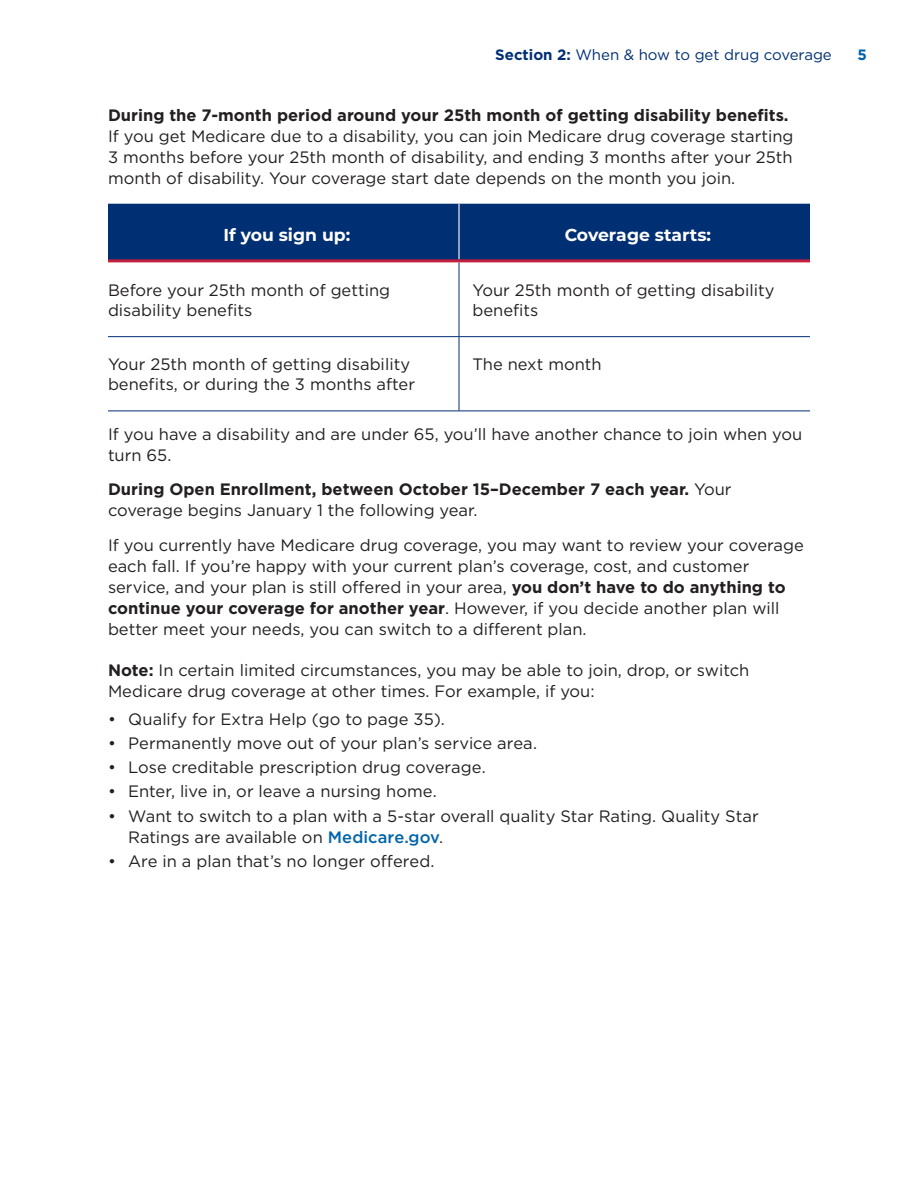
<style>
.page{position:relative;width:918px;height:1188px;background:#fff}
.page>*{position:absolute;margin:0;border:0;box-sizing:border-box;transform-origin:0 0}
.t1{font:700 17.25px "Montserrat";color:#fff}
.t2{font:16.5px/21px "Gotham";color:#231f20}
.t3{font:700 16.5px/21px "Gotham";color:#231f20}
.t4{font:15px "Gotham";color:#002f74}
.t5{font:700 15px "Gotham";color:#0164a9}
.s1{font-weight:700}
.s2{font-weight:400}
.s3{font-weight:500;color:#0164a9}
</style>
<div class="page">
<div style="left:108px;top:204px;width:702px;height:55px;background:#002f74"></div>
<hr style="left:458px;top:204px;width:2px;height:55px;background:#fff">
<hr style="left:459px;top:262px;width:1px;height:74px;background:#002f74">
<hr style="left:108px;top:336px;width:351px;height:1px;background:#002f74">
<hr style="left:459px;top:337px;width:1px;height:74px;background:#002f74">
<hr style="left:459px;top:336px;width:351px;height:1px;background:#002f74">
<hr style="left:108px;top:411px;width:351px;height:1px;background:#002f74">
<hr style="left:459px;top:411px;width:351px;height:1px;background:#002f74">
<hr style="left:108px;top:259px;width:351px;height:3px;background:#c51f3e">
<hr style="left:459px;top:259px;width:351px;height:3px;background:#c51f3e">
<p class="t4" style="left:495px;top:45px;width:338px"><span class="s1">Section 2:</span> When &amp; how to get drug coverage</p>
<p class="t5" style="left:858px;top:45px;width:11px">5</p>
<p class="t2" style="left:108px;top:105px;width:687px"><span class="s1">During the 7-month period around your 25th month of getting disability benefits.<br></span>If you get Medicare due to a disability, you can join Medicare drug coverage starting 3 months before your 25th month of disability, and ending 3 months after your 25th month of disability. Your coverage start date depends on the month you join.</p>
<h4 class="t1" style="left:223px;top:222px;width:128px">If you sign up:</h4>
<h4 class="t1" style="left:565px;top:222px;width:148px">Coverage starts:</h4>
<p class="t2" style="left:108px;top:280px;width:284px;line-height:19.8px">Before your 25th month of getting disability benefits</p>
<p class="t2" style="left:473px;top:280px;width:304px;line-height:19.8px">Your 25th month of getting disability benefits</p>
<p class="t2" style="left:108px;top:354px;width:309px;line-height:19.8px">Your 25th month of getting disability benefits, or during the 3 months after</p>
<p class="t2" style="left:473px;top:353px;width:131px">The next month</p>
<p class="t2" style="left:108px;top:423px;width:696px">If you have a disability and are under 65, you’ll have another chance to join when you turn 65.</p>
<p class="t3" style="left:108px;top:479px;width:625px">During Open Enrollment, between October 15–December 7 each year. <span class="s2">Your coverage begins January 1 the following year.</span></p>
<p class="t2" style="left:108px;top:534px;width:697px">If you currently have Medicare drug coverage, you may want to review your coverage each fall. If you’re happy with your current plan’s coverage, cost, and customer service, and your plan is still offered in your area, <span class="s1">you don’t have to do anything to continue your coverage for another year</span>. However, if you decide another plan will better meet your needs, you can switch to a different plan.</p>
<p class="t2" style="left:108px;top:659px;width:643px"><span class="s1">Note:</span> In certain limited circumstances, you may be able to join, drop, or switch<br>Medicare drug coverage at other times. For example, if you:</p>
<p class="t2" style="left:108px;top:708px;width:338px">• Qualify for Extra Help (go to page 35).</p>
<p class="t2" style="left:108px;top:732px;width:431px">• Permanently move out of your plan’s service area.</p>
<p class="t2" style="left:108px;top:757px;width:379px">• Lose creditable prescription drug coverage.</p>
<p class="t2" style="left:108px;top:781px;width:330px">• Enter, live in, or leave a nursing home.</p>
<p class="t2" style="left:128px;top:805px;width:632px;text-indent:-20px">• Want to switch to a plan with a 5-star overall quality Star Rating. Quality Star<br>Ratings are available on <span class="s3">Medicare.gov</span>.</p>
<p class="t2" style="left:108px;top:850px;width:328px">• Are in a plan that’s no longer offered.</p>
</div>
